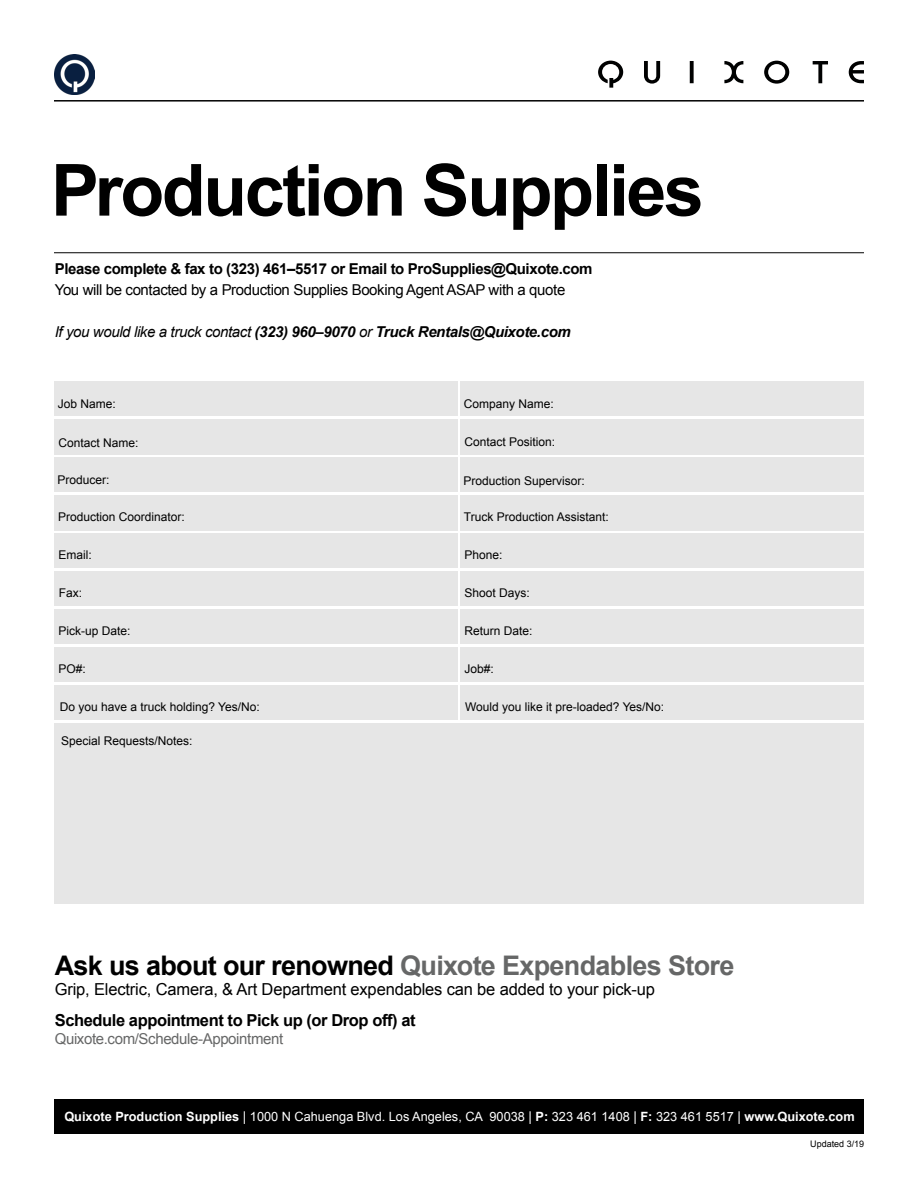
<style>
.page{position:relative;width:918px;height:1188px;background:#fff}
.page>*{position:absolute;margin:0;border:0;box-sizing:border-box;transform-origin:0 0}
.t1{font:700 72px "Arial";letter-spacing:-.035em;color:#000}
.t2{font:700 27px "Arial";letter-spacing:-.025em;color:#666767}
.t3{font:16.5px "Arial";letter-spacing:-.01em;color:#000}
.t4{font:700 16.5px "Arial";letter-spacing:-.025em;color:#000}
.t5{font:italic 700 15px "Arial";letter-spacing:-.025em;color:#000}
.t6{font:700 15px "Arial";letter-spacing:-.025em;color:#000}
.t7{font:15px "Arial";letter-spacing:-.025em;color:#000}
.t8{font:15px "Arial";letter-spacing:-.025em;color:#666767}
.t9{font:12.75px "Arial";color:#fff}
.t10{font:12px "Arial";color:#000}
.t11{font:9px "Arial";color:#000}
.s1{font-weight:400}
.s2{color:#000}
.s3{font-weight:700}
.s4{font-size:13.5px}
</style>
<div class="page">
<img style="left:54px;top:54px;width:40px;height:40px">
<hr style="left:54px;top:100px;width:810px;height:2px;background:#000">
<div style="left:55px;top:1100px;width:809px;height:34px;background:#000"></div>
<svg style="left:598px;top:61px;width:266px;height:27px"></svg>
<hr style="left:54px;top:252px;width:810px;height:1px;background:#000">
<div style="left:55px;top:382px;width:403px;height:34px;background:#e6e6e6"></div>
<div style="left:55px;top:534px;width:403px;height:34px;background:#e6e6e6"></div>
<div style="left:55px;top:419px;width:403px;height:35px;background:#e6e6e6"></div>
<div style="left:55px;top:610px;width:403px;height:34px;background:#e6e6e6"></div>
<div style="left:55px;top:572px;width:403px;height:34px;background:#e6e6e6"></div>
<div style="left:55px;top:648px;width:403px;height:34px;background:#e6e6e6"></div>
<div style="left:55px;top:685px;width:403px;height:35px;background:#e6e6e6"></div>
<div style="left:55px;top:723px;width:809px;height:181px;background:#e6e6e6"></div>
<div style="left:460px;top:534px;width:404px;height:34px;background:#e6e6e6"></div>
<div style="left:460px;top:419px;width:404px;height:35px;background:#e6e6e6"></div>
<div style="left:460px;top:610px;width:404px;height:34px;background:#e6e6e6"></div>
<div style="left:460px;top:572px;width:404px;height:34px;background:#e6e6e6"></div>
<div style="left:460px;top:648px;width:404px;height:34px;background:#e6e6e6"></div>
<div style="left:460px;top:685px;width:404px;height:35px;background:#e6e6e6"></div>
<div style="left:461px;top:382px;width:403px;height:34px;background:#e6e6e6"></div>
<div style="left:54px;top:458px;width:404px;height:34px;background:#e6e6e6"></div>
<div style="left:54px;top:495px;width:404px;height:35px;background:#e6e6e6"></div>
<div style="left:460px;top:495px;width:404px;height:35px;background:#e6e6e6"></div>
<div style="left:460px;top:458px;width:404px;height:34px;background:#e6e6e6"></div>
<h1 class="t1" style="left:51px;top:142px;width:654px">Production Supplies</h1>
<p class="t6" style="left:55px;top:258px;width:539px">Please complete &amp; fax to (323) 461–5517 or Email to ProSupplies@Quixote.com</p>
<p class="t7" style="left:55px;top:280px;width:512px">You will be contacted by a Production Supplies Booking Agent ASAP with a quote</p>
<p class="t5" style="left:55px;top:321px;width:518px"><span class="s1">If you would like a truck contact</span> (323) 960–9070 <span class="s1">or</span> Truck Rentals@Quixote.com</p>
<p class="t10" style="left:58px;top:396px;width:60px">Job Name:</p>
<p class="t10" style="left:59px;top:434px;width:82px">Contact Name:</p>
<p class="t10" style="left:464px;top:396px;width:92px">Company Name:</p>
<p class="t10" style="left:464px;top:434px;width:92px">Contact Position:</p>
<p class="t10" style="left:58px;top:471px;width:54px">Producer:</p>
<p class="t10" style="left:58px;top:509px;width:128px">Production Coordinator:</p>
<p class="t10" style="left:464px;top:509px;width:146px">Truck Production Assistant:</p>
<p class="t10" style="left:463px;top:473px;width:123px">Production Supervisor:</p>
<p class="t10" style="left:59px;top:547px;width:35px">Email:</p>
<p class="t10" style="left:464px;top:547px;width:40px">Phone:</p>
<p class="t10" style="left:59px;top:585px;width:25px">Fax:</p>
<p class="t10" style="left:464px;top:585px;width:67px">Shoot Days:</p>
<p class="t10" style="left:464px;top:623px;width:70px">Return Date:</p>
<p class="t10" style="left:464px;top:661px;width:31px">Job#:</p>
<p class="t10" style="left:465px;top:699px;width:201px">Would you like it pre-loaded? Yes/No:</p>
<p class="t10" style="left:61px;top:732px;width:133px">Special Requests/Notes:</p>
<p class="t10" style="left:59px;top:623px;width:74px">Pick-up Date:</p>
<p class="t10" style="left:59px;top:661px;width:29px">PO#:</p>
<p class="t10" style="left:60px;top:699px;width:202px">Do you have a truck holding? Yes/No:</p>
<h2 class="t2" style="left:55px;top:948px;width:681px"><span class="s2">Ask us about our renowned</span> Quixote Expendables Store</h2>
<h3 class="t3" style="left:55px;top:979px;width:602px">Grip, Electric, Camera, &amp; Art Department expendables can be added to your pick-up</h3>
<h3 class="t4" style="left:55px;top:1009px;width:363px">Schedule appointment to Pick up (or Drop off) at</h3>
<p class="t8" style="left:55px;top:1029px;width:230px">Quixote.com/Schedule-Appointment</p>
<p class="t9" style="left:64px;top:1108px;width:792px"><span class="s3">Quixote Production Supplies</span> <span class="s4">|</span> 1000 N Cahuenga Blvd. Los Angeles, CA 90038 <span class="s4">|</span> <span class="s3">P:</span> 323 461 1408 <span class="s4">|</span> <span class="s3">F:</span> 323 461 5517 <span class="s4">|</span> <span class="s3">www.Quixote.com</span></p>
<p class="t11" style="left:810px;top:1138px;width:56px">Updated 3/19</p>
</div>
